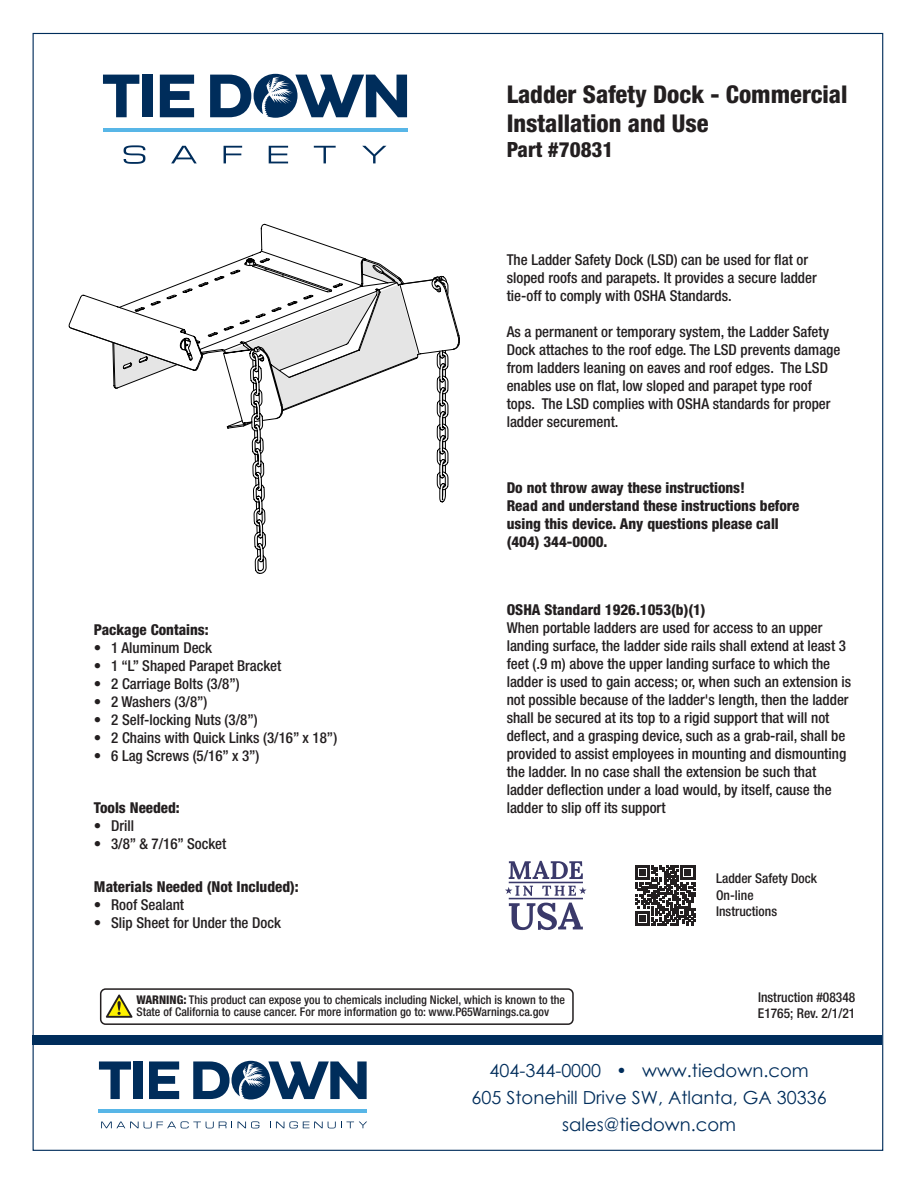
<style>
.page{position:relative;width:918px;height:1188px;background:#fff}
.page>*{position:absolute;margin:0;border:0;box-sizing:border-box;transform-origin:0 0}
.t1{font:800 condensed 24.45px/29.4px "Helvetica Neue LT Std";color:#231f20}
.t2{font:800 condensed 21px "Helvetica Neue LT Std";color:#231f20}
.t3{font:18px/27px "Century Gothic";color:#002d5b;text-align:center}
.t4{font:500 condensed 15px/18px "Helvetica Neue LT Std";color:#231f20}
.t5{font:800 condensed 15px/18px "Helvetica Neue LT Std";color:#231f20}
.t6{font:500 condensed 13.5px/16.2px "Helvetica Neue LT Std";color:#231f20}
.t7{font:500 condensed 12px/12px "Helvetica Neue LT Std";color:#231f20}
.s1{font-weight:800}
</style>
<div class="page">
<div style="left:33px;top:1035px;width:849px;height:9px;background:#002d5b"></div>
<svg style="left:99px;top:1061px;width:32px;height:38px"></svg>
<div style="left:134px;top:1061px;width:9px;height:38px;background:#002d5b"></div>
<svg style="left:149px;top:1061px;width:30px;height:38px"></svg>
<svg style="left:193px;top:1061px;width:174px;height:38px"></svg>
<hr style="left:99px;top:1109px;width:268px;height:3px;background:#58b6e7">
<svg style="left:101px;top:1121px;width:131px;height:7px"></svg>
<svg style="left:238px;top:1121px;width:21px;height:7px"></svg>
<svg style="left:270px;top:1121px;width:97px;height:7px"></svg>
<svg style="left:505px;top:861px;width:82px;height:69px"></svg>
<hr style="left:103px;top:128px;width:304px;height:4px;background:#58b6e7">
<svg style="left:124px;top:145px;width:21px;height:19px"></svg>
<svg style="left:171px;top:146px;width:26px;height:17px"></svg>
<svg style="left:224px;top:146px;width:18px;height:17px"></svg>
<svg style="left:269px;top:146px;width:19px;height:17px"></svg>
<svg style="left:314px;top:146px;width:22px;height:17px"></svg>
<svg style="left:362px;top:146px;width:24px;height:17px"></svg>
<svg style="left:103px;top:75px;width:36px;height:42px"></svg>
<div style="left:142px;top:75px;width:11px;height:42px;background:#002d5b"></div>
<svg style="left:160px;top:75px;width:34px;height:42px"></svg>
<svg style="left:210px;top:74px;width:197px;height:44px"></svg>
<svg style="left:635px;top:865px;width:60px;height:61px"></svg>
<svg style="left:69px;top:224px;width:391px;height:187px"></svg>
<svg style="left:432px;top:276px;width:17px;height:227px"></svg>
<svg style="left:112px;top:258px;width:172px;height:316px"></svg>
<div style="left:100px;top:988px;width:474px;height:37px;border:2px solid #231f20;border-radius:5px"></div>
<svg style="left:106px;top:994px;width:27px;height:24px"></svg>
<h1 class="t1" style="left:507px;top:79px;width:342px">Ladder Safety Dock - Commercial<br>Installation and Use</h1>
<h2 class="t2" style="left:507px;top:137px;width:108px">Part #70831</h2>
<p class="t4" style="left:507px;top:250px;width:312px">The Ladder Safety Dock (LSD) can be used for flat or sloped roofs and parapets. It provides a secure ladder tie-off to comply with OSHA Standards.</p>
<p class="t4" style="left:507px;top:322px;width:335px">As a permanent or temporary system, the Ladder Safety Dock attaches to the roof edge. The LSD prevents damage from ladders leaning on eaves and roof edges. The LSD enables use on flat, low sloped and parapet type roof tops. The LSD complies with OSHA standards for proper ladder securement.</p>
<p class="t5" style="left:94px;top:620px;width:116px">Package Contains:</p>
<p class="t4" style="left:94px;top:639px;width:120px">• 1 Aluminum Deck</p>
<p class="t4" style="left:94px;top:657px;width:189px">• 1 “L” Shaped Parapet Bracket</p>
<p class="t4" style="left:94px;top:675px;width:147px">• 2 Carriage Bolts (3/8”)</p>
<p class="t4" style="left:94px;top:693px;width:115px">• 2 Washers (3/8”)</p>
<p class="t4" style="left:94px;top:711px;width:165px">• 2 Self-locking Nuts (3/8”)</p>
<p class="t4" style="left:94px;top:729px;width:245px">• 2 Chains with Quick Links (3/16” x 18”)</p>
<p class="t4" style="left:94px;top:747px;width:167px">• 6 Lag Screws (5/16” x 3”)</p>
<p class="t5" style="left:94px;top:798px;width:87px">Tools Needed:</p>
<p class="t4" style="left:94px;top:816px;width:42px">• Drill</p>
<p class="t4" style="left:94px;top:834px;width:134px">• 3/8” &amp; 7/16” Socket</p>
<p class="t5" style="left:94px;top:877px;width:206px">Materials Needed (Not Included):</p>
<p class="t4" style="left:94px;top:895px;width:92px">• Roof Sealant</p>
<p class="t4" style="left:94px;top:913px;width:188px">• Slip Sheet for Under the Dock</p>
<p class="t5" style="left:507px;top:478px;width:294px">Do not throw away these instructions!<br>Read and understand these instructions before using this device. Any questions please call (404) 344-0000.</p>
<p class="t5" style="left:507px;top:600px;width:200px">OSHA Standard 1926.1053(b)(1)</p>
<p class="t4" style="left:507px;top:618px;width:346px">When portable ladders are used for access to an upper landing surface, the ladder side rails shall extend at least 3 feet (.9 m) above the upper landing surface to which the ladder is used to gain access; or, when such an extension is not possible because of the ladder's length, then the ladder shall be secured at its top to a rigid support that will not deflect, and a grasping device, such as a grab-rail, shall be provided to assist employees in mounting and dismounting the ladder. In no case shall the extension be such that ladder deflection under a load would, by itself, cause the ladder to slip off its support</p>
<p class="t6" style="left:716px;top:870px;width:102px">Ladder Safety Dock<br>On-line<br>Instructions</p>
<p class="t7" style="left:137px;top:994px;width:430px"><span class="s1">WARNING:</span> This product can expose you to chemicals including Nickel, which is known to the<br>State of California to cause cancer. For more information go to: www.P65Warnings.ca.gov</p>
<p class="t6" style="left:758px;top:989px;width:99px">Instruction #08348<br>E1765; Rev. 2/1/21</p>
<p class="t3" style="left:472px;top:1057px;width:357px">404-344-0000 • www.tiedown.com<br>605 Stonehill Drive SW, Atlanta, GA 30336 sales@tiedown.com</p>
</div>
